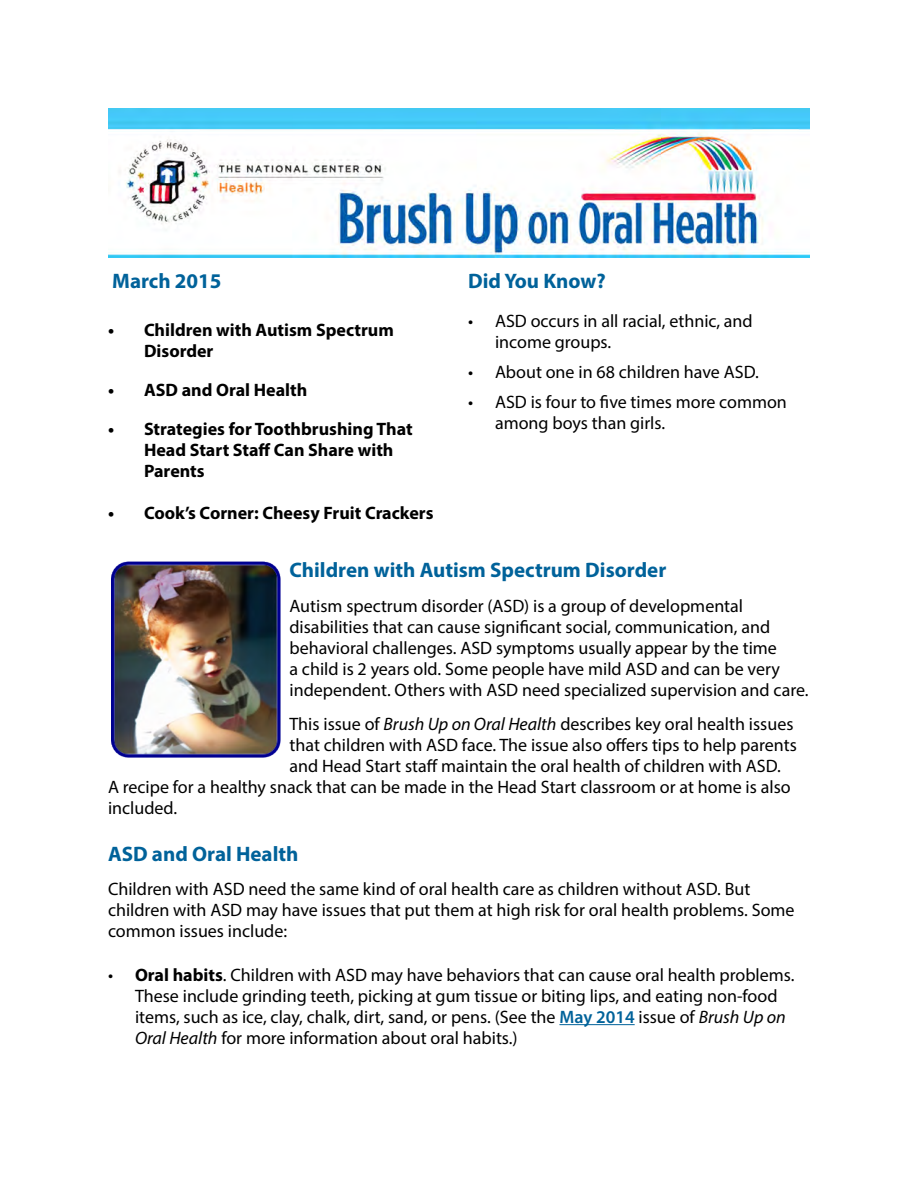
<style>
.page{position:relative;width:918px;height:1188px;background:#fff}
.page>*{position:absolute;margin:0;border:0;box-sizing:border-box;transform-origin:0 0}
.Heading_1{font:700 21px "Myriad Pro";color:#00629a}
.t1{font:18px/21px "Myriad Pro";color:#000}
.t2{font:700 18px/21px "Myriad Pro";color:#000}
.s1{font-style:italic}
.s2{font-weight:700}
.s3{font-weight:600;color:#00629a}
</style>
<div class="page">
<img style="left:108px;top:108px;width:702px;height:150px">
<hr style="left:559px;top:1024px;width:76px;height:1px;background:#00629a">
<img style="left:111px;top:562px;width:169px;height:195px">
<p class="Heading_1" style="left:112px;top:267px;width:111px">March 2015</p>
<p class="t2" style="left:144px;top:319px;width:251px;text-indent:-36px">• Children with Autism Spectrum<br>Disorder</p>
<p class="t2" style="left:108px;top:379px;width:201px">• ASD and Oral Health</p>
<p class="t2" style="left:144px;top:418px;width:270px;text-indent:-36px">• Strategies for Toothbrushing That<br>Head Start Staff Can Share with<br>Parents</p>
<p class="t2" style="left:108px;top:502px;width:327px">• Cook’s Corner: Cheesy Fruit Crackers</p>
<p class="Heading_1" style="left:468px;top:267px;width:139px">Did You Know?</p>
<p class="t1" style="left:495px;top:310px;width:259px;text-indent:-27px">• ASD occurs in all racial, ethnic, and income groups.</p>
<p class="t1" style="left:468px;top:361px;width:292px">• About one in 68 children have ASD.</p>
<p class="t1" style="left:495px;top:391px;width:293px;text-indent:-27px">• ASD is four to five times more common among boys than girls.</p>
<p class="Heading_1" style="left:290px;top:557px;width:378px">Children with Autism Spectrum Disorder</p>
<p class="t1" style="left:290px;top:595px;width:521px">Autism spectrum disorder (ASD) is a group of developmental disabilities that can cause significant social, communication, and behavioral challenges. ASD symptoms usually appear by the time<br>a child is 2 years old. Some people have mild ASD and can be very independent. Others with ASD need specialized supervision and care.</p>
<p class="t1" style="left:290px;top:714px;width:505px">This issue of <span class="s1">Brush Up on Oral Health</span> describes key oral health issues</p>
<p class="t1" style="left:290px;top:735px;width:509px">that children with ASD face. The issue also offers tips to help parents</p>
<p class="t1" style="left:290px;top:756px;width:493px">and Head Start staff maintain the oral health of children with ASD.</p>
<p class="t1" style="left:108px;top:777px;width:684px">A recipe for a healthy snack that can be made in the Head Start classroom or at home is also</p>
<p class="t1" style="left:108px;top:798px;width:71px">included.</p>
<p class="Heading_1" style="left:108px;top:840px;width:192px">ASD and Oral Health</p>
<p class="t1" style="left:108px;top:879px;width:688px">Children with ASD need the same kind of oral health care as children without ASD. But children with ASD may have issues that put them at high risk for oral health problems. Some common issues include:</p>
<p class="t1" style="left:135px;top:964px;width:661px;text-indent:-27px">• <span class="s2">Oral habits</span>. Children with ASD may have behaviors that can cause oral health problems.<br>These include grinding teeth, picking at gum tissue or biting lips, and eating non-food items, such as ice, clay, chalk, dirt, sand, or pens. (See the <span class="s3">May 2014</span> issue of <span class="s1">Brush Up on Oral Health</span> for more information about oral habits.)</p>
</div>
